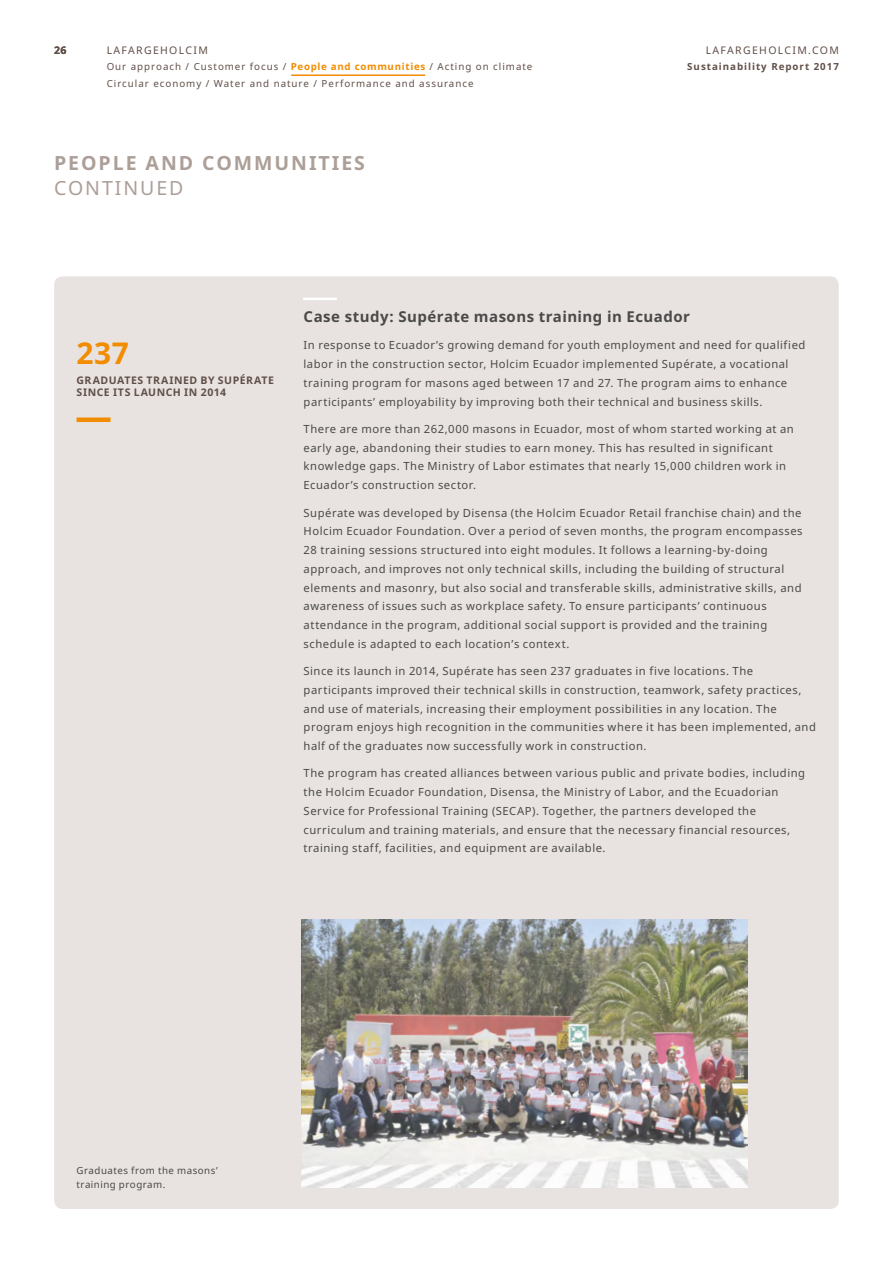
<style>
.page{position:relative;width:893px;height:1263px;background:#fff}
.page>*{position:absolute;margin:0;border:0;box-sizing:border-box;transform-origin:0 0}
.HIGHLIGHT_STAT_NUMBE{font:700 30px "Noto Sans";color:#f28c00}
.CHAPTER_HEADING_CONT{font:700 19.5px/25.5px "Noto Sans";letter-spacing:.1em;color:#ac9f98}
.BODY_TEXT{font:700 15px "Noto Sans";letter-spacing:.03em;color:#4a4a49}
.BODY_TEXT-2{font:11.25px/18.8px "Noto Sans";letter-spacing:.045em;color:#4a4a49}
.HIGHLIGHT_STAT_DESCR{font:700 10.5px/12px "Noto Sans";letter-spacing:.055em;color:#614f48}
.t1{font:10.5px "Noto Sans";letter-spacing:.125em;color:#614f48}
.t2{font:9.75px/16.5px "Noto Sans";letter-spacing:.1em;color:#614f48}
.BODY_PHOTO_CAPTION{font:9.75px/13.5px "Noto Sans";letter-spacing:.05em;color:#4a4a49}
.t3{font:700 9.75px "Noto Sans";letter-spacing:.1em;color:#614f48}
.s1{font-weight:700;color:#f28c00}
.s2{font-weight:400}
</style>
<div class="page">
<div style="left:54px;top:276px;width:785px;height:933px;background:#e8e3e1;border-radius:9px"></div>
<hr style="left:303px;top:298px;width:34px;height:2px;background:#fff">
<div style="left:77px;top:417px;width:34px;height:5px;background:#f28c00"></div>
<img style="left:302px;top:919px;width:446px;height:269px">
<hr style="left:291px;top:74px;width:134px;height:2px;background:#f28c00">
<p class="HIGHLIGHT_STAT_DESCR" style="left:54px;top:44px;width:14px">26</p>
<p class="t1" style="left:706px;top:43px;width:135px">LAFARGEHOLCIM.COM</p>
<p class="t3" style="left:687px;top:60px;width:153px">Sustainability Report 2017</p>
<p class="t1" style="left:107px;top:43px;width:103px">LAFARGEHOLCIM</p>
<p class="t2" style="left:107px;top:58px;width:427px">Our approach / Customer focus / <span class="s1">People and communities</span> / Acting on climate<br>Circular economy / Water and nature / Performance and assurance</p>
<p class="CHAPTER_HEADING_CONT" style="left:54px;top:149px;width:312px">PEOPLE AND COMMUNITIES<br><span class="s2">CONTINUED</span></p>
<p class="HIGHLIGHT_STAT_NUMBE" style="left:77px;top:332px;width:54px">237</p>
<p class="HIGHLIGHT_STAT_DESCR" style="left:77px;top:374px;width:199px">GRADUATES TRAINED BY SUPÉRATE<br>SINCE ITS LAUNCH IN 2014</p>
<p class="BODY_TEXT" style="left:304px;top:306px;width:388px">Case study: Supérate masons training in Ecuador</p>
<p class="BODY_TEXT-2" style="left:304px;top:336px;width:503px">In response to Ecuador’s growing demand for youth employment and need for qualified labor in the construction sector, Holcim Ecuador implemented Supérate, a vocational training program for masons aged between 17 and 27. The program aims to enhance participants’ employability by improving both their technical and business skills.</p>
<p class="BODY_TEXT-2" style="left:304px;top:419px;width:492px">There are more than 262,000 masons in Ecuador, most of whom started working at an early age, abandoning their studies to earn money. This has resulted in significant knowledge gaps. The Ministry of Labor estimates that nearly 15,000 children work in Ecuador’s construction sector.</p>
<p class="BODY_TEXT-2" style="left:304px;top:503px;width:500px">Supérate was developed by Disensa (the Holcim Ecuador Retail franchise chain) and the Holcim Ecuador Foundation. Over a period of seven months, the program encompasses 28 training sessions structured into eight modules. It follows a learning-by-doing approach, and improves not only technical skills, including the building of structural elements and masonry, but also social and transferable skills, administrative skills, and awareness of issues such as workplace safety. To ensure participants’ continuous attendance in the program, additional social support is provided and the training schedule is adapted to each location’s context.</p>
<p class="BODY_TEXT-2" style="left:304px;top:661px;width:514px">Since its launch in 2014, Supérate has seen 237 graduates in five locations. The participants improved their technical skills in construction, teamwork, safety practices, and use of materials, increasing their employment possibilities in any location. The program enjoys high recognition in the communities where it has been implemented, and half of the graduates now successfully work in construction.</p>
<p class="BODY_TEXT-2" style="left:304px;top:763px;width:503px">The program has created alliances between various public and private bodies, including the Holcim Ecuador Foundation, Disensa, the Ministry of Labor, and the Ecuadorian Service for Professional Training (SECAP). Together, the partners developed the curriculum and training materials, and ensure that the necessary financial resources, training staff, facilities, and equipment are available.</p>
<p class="BODY_PHOTO_CAPTION" style="left:77px;top:1164px;width:143px">Graduates from the masons’ training program.</p>
</div>
